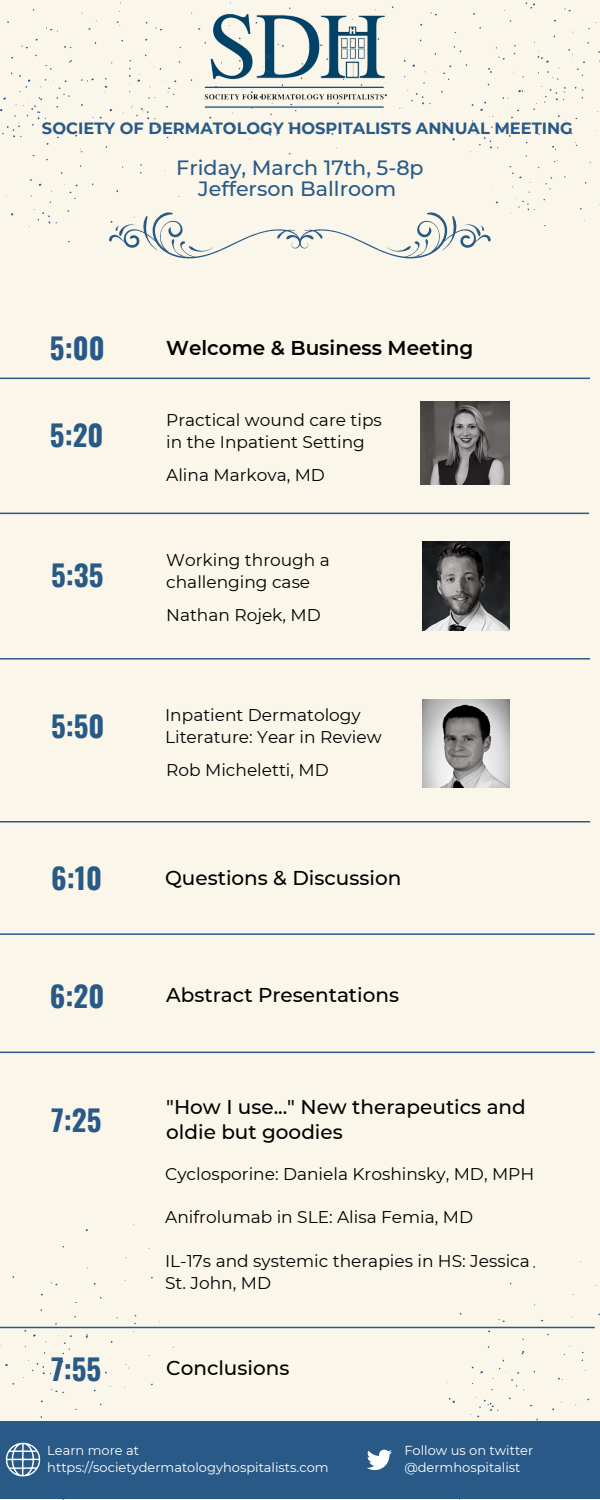
<style>
.page{position:relative;width:600px;height:1500px;background:#faf6ea}
.page>*{position:absolute;margin:0;border:0;box-sizing:border-box;transform-origin:0 0}
.t1{font:700 29px "Oswald";color:#295a87}
.t2{font:500 20.6px/20.4px "Montserrat";color:#295a87;text-align:center}
.t3{font:500 20px/25.5px "Montserrat";color:#000}
.t4{font:600 20px "Montserrat";color:#000}
.t5{font:17px/21.8px "Montserrat";color:#000}
.t6{font:700 16.3px "Montserrat";color:#295a87}
.t7{font:13px/16.5px "Montserrat";color:#fff}
</style>
<div class="page">
<hr style="left:0;top:378px;width:590px;height:1px;background:#295a87">
<hr style="left:0;top:513px;width:589px;height:1px;background:#295a87">
<hr style="left:0;top:658px;width:590px;height:2px;background:#295a87">
<hr style="left:0;top:821px;width:590px;height:1px;background:#295a87">
<hr style="left:0;top:933px;width:595px;height:2px;background:#295a87">
<hr style="left:0;top:1052px;width:595px;height:1px;background:#295a87">
<hr style="left:0;top:1327px;width:595px;height:1px;background:#295a87">
<img style="left:420px;top:402px;width:89px;height:83px">
<img style="left:422px;top:542px;width:87px;height:88px">
<img style="left:422px;top:699px;width:87px;height:89px">
<svg style="left:436px;top:1261px;width:164px;height:239px"></svg>
<div style="left:0;top:1421px;width:345px;height:78px;background:#295a87"></div>
<svg style="left:0;top:1225px;width:174px;height:275px"></svg>
<div style="left:340px;top:1421px;width:260px;height:78px;background:#295a87"></div>
<svg style="left:367px;top:1449px;width:25px;height:21px"></svg>
<svg style="left:0;top:2px;width:600px;height:257px"></svg>
<p class="t6" style="left:42px;top:118px;width:532px">SOCIETY OF DERMATOLOGY HOSPITALISTS ANNUAL MEETING</p>
<p class="t2" style="left:176px;top:158px;width:249px">Friday, March 17th, 5-8p<br>Jefferson Ballroom</p>
<h1 class="t1" style="left:50px;top:325px;width:56px">5:00</h1>
<p class="t4" style="left:166px;top:335px;width:309px">Welcome &amp; Business Meeting</p>
<h1 class="t1" style="left:50px;top:413px;width:55px">5:20</h1>
<p class="t5" style="left:166px;top:409px;width:217px">Practical wound care tips in the Inpatient Setting</p>
<p class="t5" style="left:166px;top:464px;width:160px">Alina Markova, MD</p>
<h1 class="t1" style="left:51px;top:552px;width:54px">5:35</h1>
<p class="t5" style="left:166px;top:549px;width:165px">Working through a challenging case</p>
<p class="t5" style="left:166px;top:604px;width:156px">Nathan Rojek, MD</p>
<h1 class="t1" style="left:51px;top:704px;width:55px">5:50</h1>
<p class="t5" style="left:165px;top:704px;width:218px">Inpatient Dermatology<br>Literature: Year in Review</p>
<p class="t5" style="left:166px;top:759px;width:164px">Rob Micheletti, MD</p>
<h1 class="t1" style="left:51px;top:855px;width:52px">6:10</h1>
<p class="t3" style="left:165px;top:865px;width:238px">Questions &amp; Discussion</p>
<h1 class="t1" style="left:50px;top:973px;width:56px">6:20</h1>
<p class="t3" style="left:166px;top:982px;width:234px">Abstract Presentations</p>
<h1 class="t1" style="left:51px;top:1097px;width:52px">7:25</h1>
<p class="t3" style="left:166px;top:1094px;width:361px">"How I use..." New therapeutics and oldie but goodies</p>
<p class="t5" style="left:165px;top:1163px;width:371px">Cyclosporine: Daniela Kroshinsky, MD, MPH</p>
<p class="t5" style="left:165px;top:1206px;width:310px">Anifrolumab in SLE: Alisa Femia, MD</p>
<p class="t5" style="left:165px;top:1250px;width:366px">IL-17s and systemic therapies in HS: Jessica<br>St. John, MD</p>
<h1 class="t1" style="left:51px;top:1346px;width:52px">7:55</h1>
<p class="t3" style="left:166px;top:1355px;width:125px">Conclusions</p>
<p class="t7" style="left:47px;top:1443px;width:283px">Learn more at https://societydermatologyhospitalists.com</p>
<p class="t7" style="left:404px;top:1443px;width:131px">Follow us on twitter @dermhospitalist</p>
</div>
